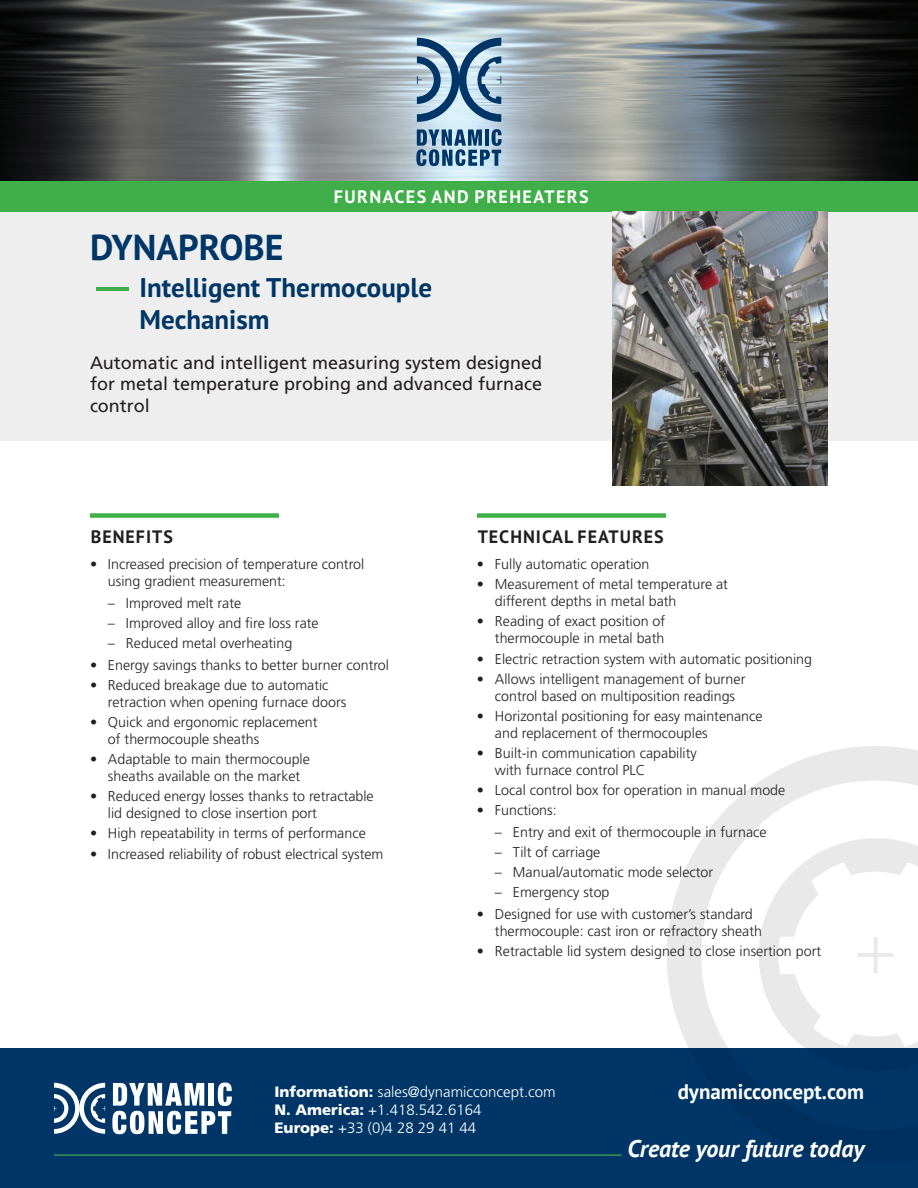
<style>
.page{position:relative;width:918px;height:1188px;background:#fff}
.page>*{position:absolute;margin:0;border:0;box-sizing:border-box;transform-origin:0 0}
.t1{font:700 36px "PT Sans Pro";color:#003667}
.t2{font:700 27px/32.4px "PT Sans Pro";color:#003667}
.t3{font:italic 700 24px "PT Sans";color:#fff}
.t4{font:700 21px "PT Sans";color:#fff}
.t5{font:18px/21.6px "Frutiger LT Std";color:#231f20;text-align:justify}
.t6{font:700 18px "PT Sans Pro";letter-spacing:.055em;color:#231f20}
.t7{font:700 18px "PT Sans Pro";letter-spacing:.08em;color:#fff}
.t8{font:300 15px/18px "Frutiger LT Std";color:#fff}
.t9{font:300 14.25px/17.1px "Frutiger LT Std";color:#231f20}
.s1{color:#40ae49}
.s2{font-weight:900}
</style>
<div class="page">
<div style="left:0;top:1048px;width:918px;height:140px;background:#003667"></div>
<svg style="left:667px;top:746px;width:251px;height:302px"></svg>
<img style="left:0;top:0;width:918px;height:181px">
<svg style="left:112px;top:1083px;width:120px;height:51px"></svg>
<svg style="left:54px;top:1083px;width:51px;height:51px"></svg>
<hr style="left:54px;top:1154px;width:568px;height:2px;background:#40ae49">
<div style="left:0;top:181px;width:918px;height:32px;background:#40ae49"></div>
<div style="left:0;top:213px;width:918px;height:64px;background:#edeeed"></div>
<div style="left:0;top:276px;width:918px;height:77px;background:#edeeed"></div>
<div style="left:0;top:345px;width:918px;height:95px;background:#edeeed"></div>
<div style="left:90px;top:513px;width:189px;height:5px;background:#40ae49"></div>
<div style="left:477px;top:513px;width:189px;height:5px;background:#40ae49"></div>
<img style="left:613px;top:211px;width:215px;height:275px">
<svg style="left:416px;top:129px;width:86px;height:37px;background:#638aa9"></svg>
<svg style="left:417px;top:38px;width:84px;height:84px;background:#7fa1ba"></svg>
<p class="t7" style="left:334px;top:190px;width:256px">FURNACES AND PREHEATERS</p>
<h1 class="t1" style="left:90px;top:234px;width:195px">DYNAPROBE</h1>
<h2 class="t2" style="left:140px;top:274px;width:294px;text-indent:-49px"><span class="s1">—</span>Intelligent Thermocouple<br>Mechanism</h2>
<p class="t5" style="left:90px;top:353px;width:454px">Automatic and intelligent measuring system designed for metal temperature probing and advanced furnace control</p>
<p class="t6" style="left:91px;top:530px;width:84px">BENEFITS</p>
<p class="t9" style="left:108px;top:557px;width:258px;text-indent:-18px">• Increased precision of temperature control using gradient measurement:</p>
<p class="t9" style="left:108px;top:595px;width:135px">– Improved melt rate</p>
<p class="t9" style="left:108px;top:615px;width:212px">– Improved alloy and fire loss rate</p>
<p class="t9" style="left:108px;top:635px;width:186px">– Reduced metal overheating</p>
<p class="t9" style="left:90px;top:657px;width:301px">• Energy savings thanks to better burner control</p>
<p class="t9" style="left:108px;top:677px;width:240px;text-indent:-18px">• Reduced breakage due to automatic retraction when opening furnace doors</p>
<p class="t9" style="left:108px;top:714px;width:211px;text-indent:-18px">• Quick and ergonomic replacement of thermocouple sheaths</p>
<p class="t9" style="left:90px;top:752px;width:221px;text-align:center">• Adaptable to main thermocouple sheaths available on the market</p>
<p class="t9" style="left:108px;top:789px;width:267px;text-indent:-18px">• Reduced energy losses thanks to retractable lid designed to close insertion port</p>
<p class="t9" style="left:90px;top:826px;width:277px">• High repeatability in terms of performance</p>
<p class="t9" style="left:90px;top:846px;width:295px">• Increased reliability of robust electrical system</p>
<p class="t6" style="left:478px;top:530px;width:188px">TECHNICAL FEATURES</p>
<p class="t9" style="left:477px;top:557px;width:174px">• Fully automatic operation</p>
<p class="t9" style="left:495px;top:577px;width:235px;text-indent:-18px">• Measurement of metal temperature at different depths in metal bath</p>
<p class="t9" style="left:477px;top:614px;width:190px;text-align:right">• Reading of exact position of thermocouple in metal bath</p>
<p class="t9" style="left:477px;top:651px;width:337px">• Electric retraction system with automatic positioning</p>
<p class="t9" style="left:477px;top:671px;width:270px;text-align:center">• Allows intelligent management of burner control based on multiposition readings</p>
<p class="t9" style="left:495px;top:708px;width:269px;text-indent:-18px">• Horizontal positioning for easy maintenance and replacement of thermocouples</p>
<p class="t9" style="left:495px;top:746px;width:203px;text-indent:-18px">• Built‑in communication capability with furnace control PLC</p>
<p class="t9" style="left:477px;top:783px;width:310px">• Local control box for operation in manual mode</p>
<p class="t9" style="left:477px;top:803px;width:81px">• Functions:</p>
<p class="t9" style="left:495px;top:825px;width:273px">– Entry and exit of thermocouple in furnace</p>
<p class="t9" style="left:495px;top:845px;width:107px">– Tilt of carriage</p>
<p class="t9" style="left:495px;top:865px;width:220px">– Manual/automatic mode selector</p>
<p class="t9" style="left:495px;top:885px;width:116px">– Emergency stop</p>
<p class="t9" style="left:495px;top:906px;width:269px;text-indent:-18px">• Designed for use with customer’s standard thermocouple: cast iron or refractory sheath</p>
<p class="t9" style="left:477px;top:944px;width:346px">• Retractable lid system designed to close insertion port</p>
<p class="t8" style="left:274px;top:1084px;width:283px"><span class="s2">Information:</span> sales@dynamicconcept.com<br><span class="s2">N. America:</span> +1.418.542.6164<br><span class="s2">Europe:</span> +33 (0)4 28 29 41 44</p>
<h3 class="t4" style="left:678px;top:1084px;width:188px">dynamicconcept.com</h3>
<h3 class="t3" style="left:628px;top:1139px;width:238px">Create your future today</h3>
</div>
